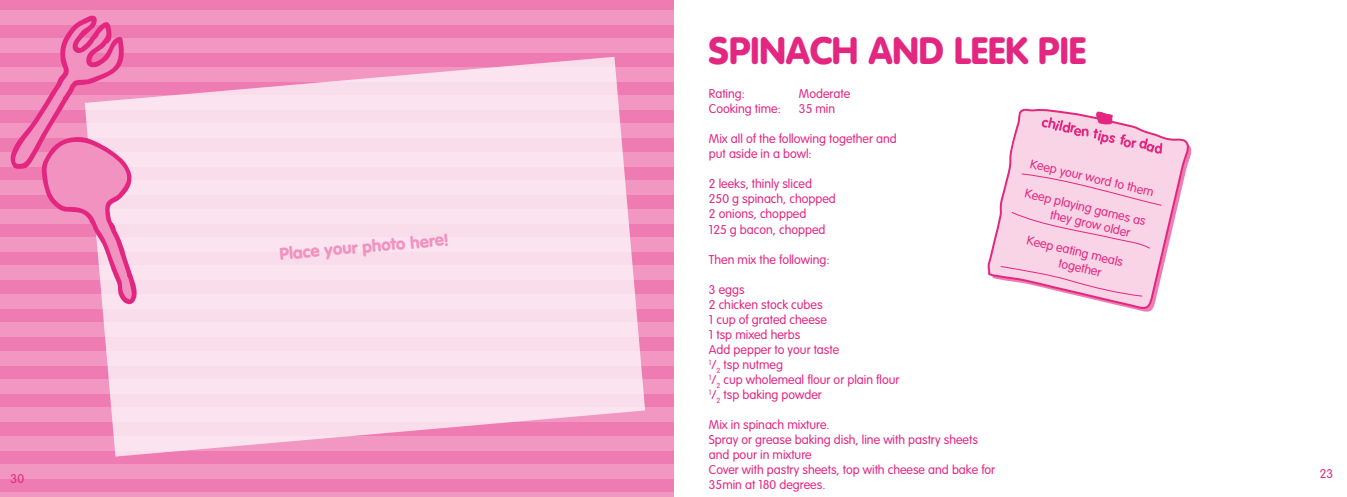
<style>
.page{position:relative;width:1347px;height:497px;background:#fff}
.page>*{position:absolute;margin:0;border:0;box-sizing:border-box;transform-origin:0 0}
.t1{font:900 37.5px "VAG Rounded";color:#e32680}
.t2{font:900 16.88px "VAG Rounded";color:#f192c0}
.t3{font:300 12.5px/15px "VAG Rounded";color:#e32680}
</style>
<div class="page">
<div style="left:0;top:0;width:673px;height:496px;background:#ee7bb2"></div>
<div style="left:0;top:10px;width:673px;height:14px;background:#f297c2"></div>
<div style="left:0;top:38px;width:673px;height:15px;background:#f297c2"></div>
<div style="left:0;top:67px;width:673px;height:14px;background:#f297c2"></div>
<div style="left:0;top:95px;width:673px;height:14px;background:#f297c2"></div>
<div style="left:0;top:124px;width:673px;height:14px;background:#f297c2"></div>
<div style="left:0;top:152px;width:673px;height:14px;background:#f297c2"></div>
<div style="left:0;top:180px;width:673px;height:14px;background:#f297c2"></div>
<div style="left:0;top:209px;width:673px;height:14px;background:#f297c2"></div>
<div style="left:0;top:237px;width:673px;height:14px;background:#f297c2"></div>
<div style="left:0;top:265px;width:673px;height:14px;background:#f297c2"></div>
<div style="left:0;top:294px;width:673px;height:14px;background:#f297c2"></div>
<div style="left:0;top:322px;width:673px;height:14px;background:#f297c2"></div>
<div style="left:0;top:350px;width:673px;height:14px;background:#f297c2"></div>
<div style="left:0;top:379px;width:673px;height:14px;background:#f297c2"></div>
<div style="left:0;top:407px;width:673px;height:14px;background:#f297c2"></div>
<div style="left:0;top:435px;width:673px;height:14px;background:#f297c2"></div>
<div style="left:0;top:464px;width:673px;height:14px;background:#f297c2"></div>
<hr style="left:0;top:492px;width:673px;height:4px;background:#f297c2">
<svg style="left:85px;top:57px;width:560px;height:399px;background:#f8d3e5"></svg>
<svg style="left:11px;top:16px;width:125px;height:288px"></svg>
<svg style="left:987px;top:109px;width:203px;height:200px"></svg>
<svg style="left:999px;top:173px;width:163px;height:123px;background:#f8cde2"></svg>
<svg style="left:1041px;top:111px;width:121px;height:42px"></svg>
<p class="t3" style="left:11px;top:470px;width:15px">30</p>
<h2 class="t2" style="left:279px;top:243px;width:171px;rotate:-5deg">Place your photo here!</h2>
<h1 class="t1" style="left:709px;top:28px;width:379px">SPINACH AND LEEK PIE</h1>
<p class="t3" style="left:709px;top:87px;width:38px">Rating:</p>
<p class="t3" style="left:799px;top:87px;width:53px">Moderate</p>
<p class="t3" style="left:709px;top:102px;width:73px">Cooking time:</p>
<p class="t3" style="left:799px;top:102px;width:38px">35 min</p>
<p class="t3" style="left:709px;top:132px;width:189px">Mix all of the following together and put aside in a bowl:</p>
<p class="t3" style="left:709px;top:177px;width:128px">2 leeks, thinly sliced<br>250 g spinach, chopped<br>2 onions, chopped<br>125 g bacon, chopped</p>
<p class="t3" style="left:709px;top:252px;width:122px">Then mix the following:</p>
<p class="t3" style="left:709px;top:282px;width:192px">3 eggs<br>2 chicken stock cubes<br>1 cup of grated cheese<br>1 tsp mixed herbs<br>Add pepper to your taste<br><sup>1</sup>/<sub>2</sub> tsp nutmeg<br><sup>1</sup>/<sub>2</sub> cup wholemeal flour or plain flour<br><sup>1</sup>/<sub>2</sub> tsp baking powder</p>
<p class="t3" style="left:709px;top:417px;width:288px">Mix in spinach mixture.<br>Spray or grease baking dish, line with pastry sheets and pour in mixture<br>Cover with pastry sheets, top with cheese and bake for 35min at 180 degrees.</p>
<p class="t3" style="left:1032px;top:156px;width:128px;rotate:13deg">Keep your word to them</p>
<p class="t3" style="left:1055px;top:193px;width:96px;text-indent:-30px;rotate:13deg">Keep playing games as they grow older</p>
<p class="t3" style="left:1063px;top:241px;width:64px;text-indent:-36px;rotate:13deg">Keep eating meals together</p>
<p class="t3" style="left:1319px;top:466px;width:15px">23</p>
</div>
